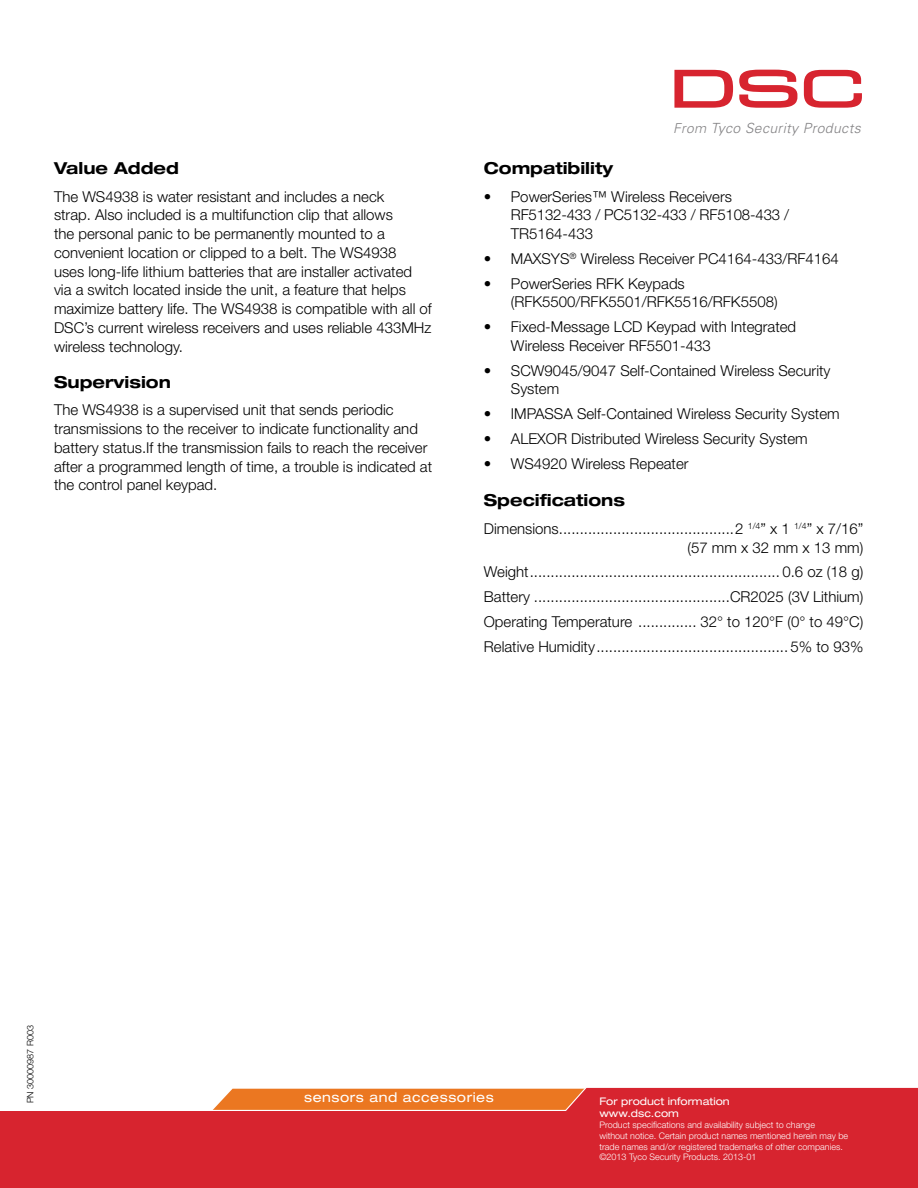
<style>
.page{position:relative;width:918px;height:1188px;background:#fff}
.page>*{position:absolute;margin:0;border:0;box-sizing:border-box;transform-origin:0 0}
.t1{font:700 expanded 16.5px "Helvetica Neue LT Pro";color:#000}
.t2{font:300 15px/18.8px "Helvetica Neue LT Pro";color:#000}
.t3{font:italic 300 13.95px "Univers";letter-spacing:.025em;color:#848385}
.t4{font:expanded 13.5px "Helvetica Neue LT Pro";letter-spacing:.04em;color:#fff}
.t5{font:expanded 10.5px/12.6px "Helvetica Neue LT Pro";color:#fff}
.t6{font:300 9px/10.8px "Helvetica Neue LT Pro";color:#fff}
.t7{font:300 9px "Helvetica Neue LT Pro";color:#000}
.s1{font-size:13.65px}
</style>
<div class="page">
<svg style="left:0;top:1087px;width:918px;height:101px;background:#db3a3c"></svg>
<svg style="left:674px;top:70px;width:59px;height:38px"></svg>
<svg style="left:739px;top:70px;width:59px;height:38px"></svg>
<svg style="left:804px;top:70px;width:58px;height:38px"></svg>
<p class="t1" style="left:54px;top:158px;width:126px">Value Added</p>
<p class="t2" style="left:54px;top:187px;width:379px">The WS4938 is water resistant and includes a neck<br>strap. Also included is a multifunction clip that allows<br>the personal panic to be permanently mounted to a convenient location or clipped to a belt. The WS4938<br>uses long-life lithium batteries that are installer activated via a switch located inside the unit, a feature that helps maximize battery life. The WS4938 is compatible with all of DSC’s current wireless receivers and uses reliable 433MHz wireless technology.</p>
<p class="t1" style="left:54px;top:371px;width:119px">Supervision</p>
<p class="t2" style="left:54px;top:400px;width:380px">The WS4938 is a supervised unit that sends periodic transmissions to the receiver to indicate functionality and battery status.If the transmission fails to reach the receiver after a programmed length of time, a trouble is indicated at the control panel keypad.</p>
<p class="t3" style="left:673px;top:119px;width:189px"><span class="s1">From</span> Tyco Security Products</p>
<p class="t1" style="left:484px;top:158px;width:131px">Compatibility</p>
<p class="t2" style="left:511px;top:187px;width:280px;text-indent:-27px">• PowerSeries™ Wireless Receivers<br>RF5132-433 / PC5132-433 / RF5108-433 /<br>TR5164-433</p>
<p class="t2" style="left:484px;top:249px;width:357px">• MAXSYS<sup>®</sup> Wireless Receiver PC4164-433/RF4164</p>
<p class="t2" style="left:511px;top:274px;width:268px;text-indent:-27px">• PowerSeries RFK Keypads (RFK5500/RFK5501/RFK5516/RFK5508)</p>
<p class="t2" style="left:511px;top:317px;width:287px;text-indent:-27px">• Fixed-Message LCD Keypad with Integrated<br>Wireless Receiver RF5501-433</p>
<p class="t2" style="left:511px;top:361px;width:321px;text-indent:-27px">• SCW9045/9047 Self-Contained Wireless Security<br>System</p>
<p class="t2" style="left:484px;top:404px;width:357px">• IMPASSA Self-Contained Wireless Security System</p>
<p class="t2" style="left:484px;top:429px;width:325px">• ALEXOR Distributed Wireless Security System</p>
<p class="t2" style="left:484px;top:454px;width:206px">• WS4920 Wireless Repeater</p>
<p class="t1" style="left:484px;top:490px;width:143px">Specifications</p>
<p class="t2" style="left:484px;top:519px;width:381px;text-align:right">Dimensions..........................................2 <sup>1/4</sup>” x 1 <sup>1/4</sup>” x 7/16” (57 mm x 32 mm x 13 mm)</p>
<p class="t2" style="left:484px;top:559px;width:381px;line-height:24.8px;text-align:justify">Weight............................................................ 0.6 oz (18 g)<br>Battery ...............................................CR2025 (3V Lithium)<br>Operating Temperature .............. 32° to 120°F (0° to 49°C)<br>Relative Humidity.............................................. 5% to 93%</p>
<p class="t7" style="left:25px;top:1103px;width:80px;rotate:-90deg">PN 30000987 R003</p>
<p class="t4" style="left:304px;top:1089px;width:191px">sensors and accessories</p>
<p class="t5" style="left:599px;top:1094px;width:132px">For product information www.dsc.com</p>
<p class="t6" style="left:599px;top:1119px;width:250px">Product specifications and availability subject to change<br>without notice. Certain product names mentioned herein may be trade names and/or registered trademarks of other companies. ©2013 Tyco Security Products. 2013-01</p>
</div>
